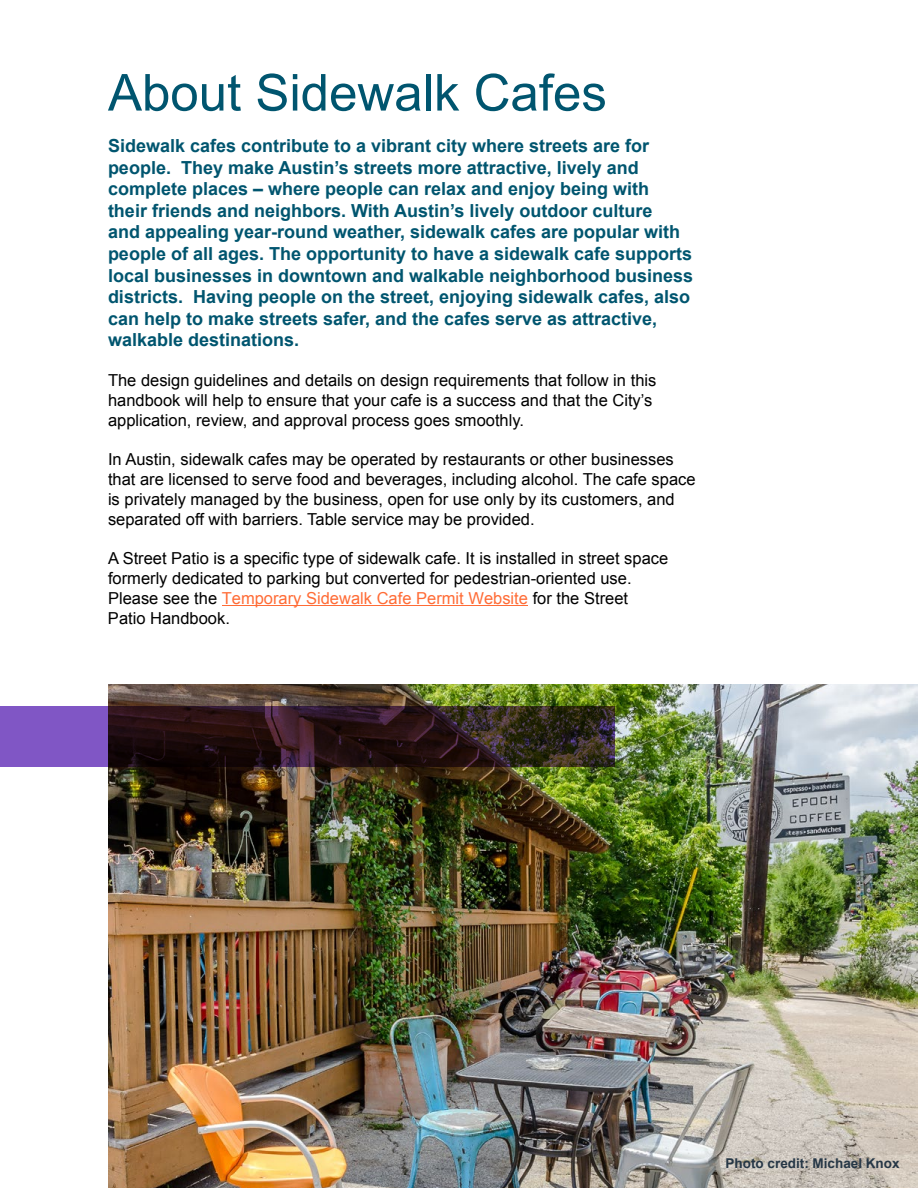
<style>
.page{position:relative;width:918px;height:1188px;background:#fff}
.page>*{position:absolute;margin:0;border:0;box-sizing:border-box;transform-origin:0 0}
.t1{font:51px "Arial";color:#00556f}
.t2{font:700 18px/21.6px "Arial";color:#00556f}
.t3{font:16.5px/19.8px "Arial";color:#000}
.t4{font:700 13.5px "Arial";color:#263746}
.s1{color:#ff6c36}
</style>
<div class="page">
<hr style="left:222px;top:606px;width:306px;height:1px;background:#ff6c36">
<img style="left:108px;top:685px;width:810px;height:503px">
<svg style="left:0;top:706px;width:615px;height:61px"></svg>
<h1 class="t1" style="left:108px;top:59px;width:500px">About Sidewalk Cafes</h1>
<p class="t2" style="left:108px;top:135px;width:587px">Sidewalk cafes contribute to a vibrant city where streets are for people. They make Austin’s streets more attractive, lively and complete places – where people can relax and enjoy being with<br>their friends and neighbors. With Austin’s lively outdoor culture<br>and appealing year-round weather, sidewalk cafes are popular with people of all ages. The opportunity to have a sidewalk cafe supports local businesses in downtown and walkable neighborhood business districts. Having people on the street, enjoying sidewalk cafes, also can help to make streets safer, and the cafes serve as attractive, walkable destinations.</p>
<p class="t3" style="left:108px;top:370px;width:550px">The design guidelines and details on design requirements that follow in this handbook will help to ensure that your cafe is a success and that the City’s application, review, and approval process goes smoothly.</p>
<p class="t3" style="left:108px;top:450px;width:589px">In Austin, sidewalk cafes may be operated by restaurants or other businesses that are licensed to serve food and beverages, including alcohol. The cafe space is privately managed by the business, open for use only by its customers, and separated off with barriers. Table service may be provided.</p>
<p class="t3" style="left:108px;top:549px;width:562px">A Street Patio is a specific type of sidewalk cafe. It is installed in street space formerly dedicated to parking but converted for pedestrian-oriented use.<br>Please see the <span class="s1">Temporary Sidewalk Cafe Permit Website</span> for the Street Patio Handbook.</p>
<p class="t4" style="left:726px;top:1154px;width:176px">Photo credit: Michael Knox</p>
</div>
